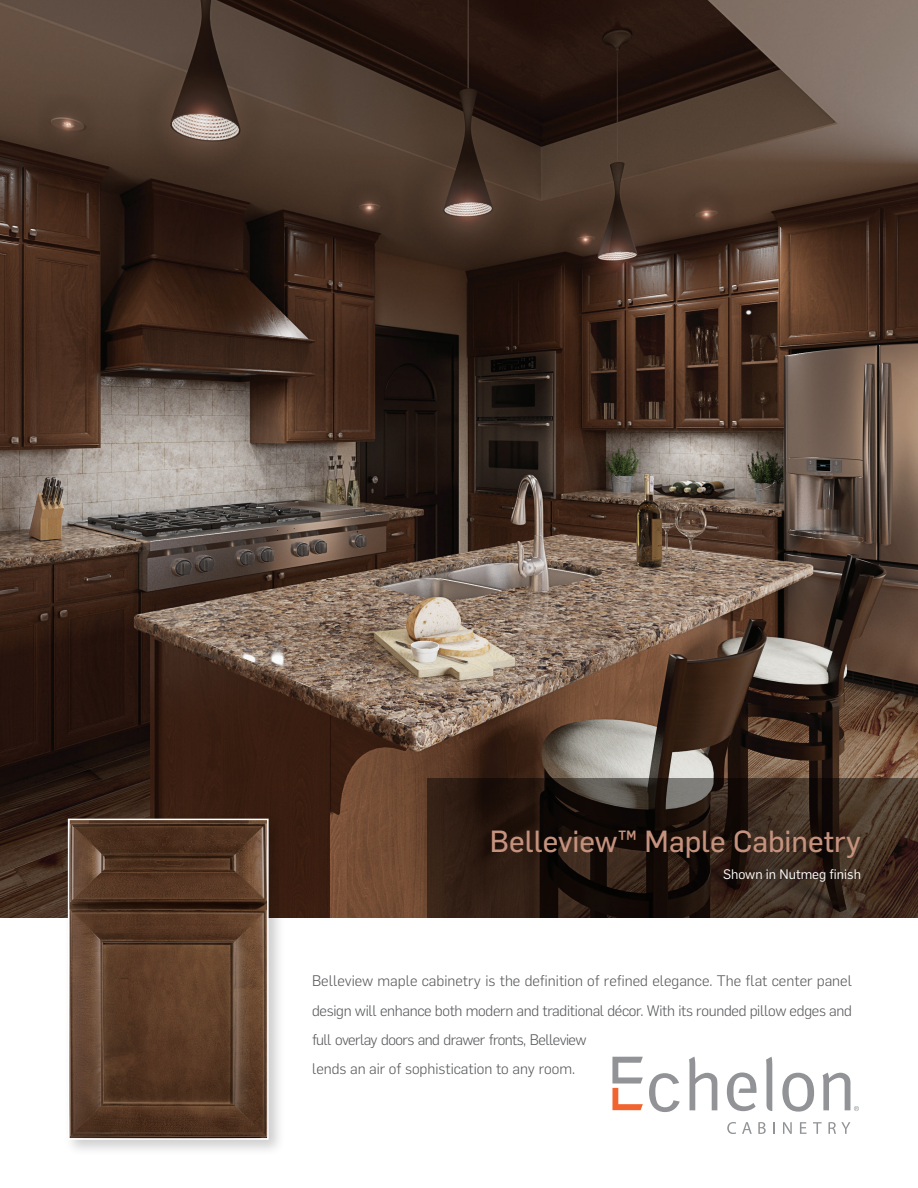
<style>
.page{position:relative;width:918px;height:1188px;background:#fff}
.page>*{position:absolute;margin:0;border:0;box-sizing:border-box;transform-origin:0 0}
.t1{font:30px "Flama Basic";color:#c5927e}
.t2{font:300 15px/29.2px "Flama";letter-spacing:-.02em;color:#57585a}
.t3{font:13.5px "Flama";color:#fff}
</style>
<div class="page">
<img style="left:0;top:0;width:918px;height:918px">
<svg style="left:428px;top:779px;width:490px;height:139px;background:#2e2018"></svg>
<div style="left:63px;top:814px;width:223px;height:343px;background:#040503;opacity:.2"></div>
<svg style="left:67px;top:818px;width:202px;height:323px;background:#5f4230"></svg>
<svg style="left:782px;top:1073px;width:32px;height:39px"></svg>
<svg style="left:727px;top:1072px;width:30px;height:39px"></svg>
<svg style="left:689px;top:1057px;width:28px;height:53px"></svg>
<svg style="left:766px;top:1057px;width:6px;height:54px"></svg>
<svg style="left:649px;top:1073px;width:31px;height:39px"></svg>
<svg style="left:727px;top:1122px;width:9px;height:12px"></svg>
<svg style="left:742px;top:1122px;width:10px;height:12px"></svg>
<svg style="left:758px;top:1122px;width:8px;height:12px"></svg>
<svg style="left:773px;top:1122px;width:2px;height:12px"></svg>
<svg style="left:783px;top:1122px;width:9px;height:12px"></svg>
<svg style="left:800px;top:1122px;width:7px;height:12px"></svg>
<svg style="left:813px;top:1122px;width:9px;height:12px"></svg>
<svg style="left:828px;top:1122px;width:22px;height:12px"></svg>
<svg style="left:612px;top:1057px;width:31px;height:53px"></svg>
<svg style="left:823px;top:1073px;width:36px;height:38px"></svg>
<p class="t1" style="left:490px;top:821px;width:373px">Belleview™ Maple Cabinetry</p>
<p class="t3" style="left:723px;top:865px;width:139px">Shown in Nutmeg finish</p>
<p class="t2" style="left:312px;top:965px;width:542px">Belleview maple cabinetry is the definition of refined elegance. The flat center panel design will enhance both modern and traditional décor. With its rounded pillow edges and full overlay doors and drawer fronts, Belleview<br>lends an air of sophistication to any room.</p>
</div>
